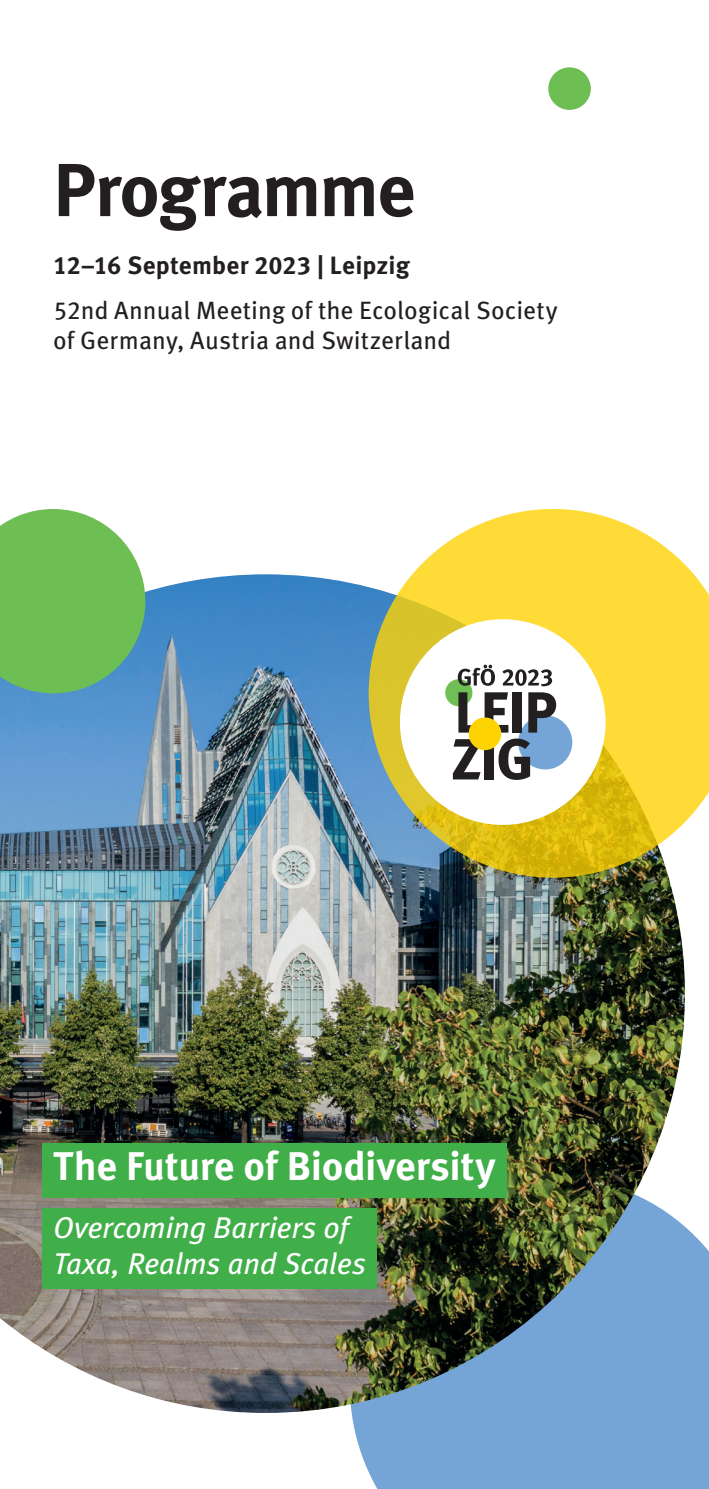
<style>
.page{position:relative;width:709px;height:1489px;background:#fff}
.page>*{position:absolute;margin:0;border:0;box-sizing:border-box;transform-origin:0 0}
.t1{font:700 75px "Meta Pro";letter-spacing:-.03em;color:#231f20}
.t2{font:700 40px "Meta Pro";letter-spacing:-.01em;color:#fff}
.t3{font:italic 30px/36px "Meta Pro";letter-spacing:-.01em;color:#fff}
.t4{font:25px/30px "Meta Pro";letter-spacing:.005em;color:#231f20}
.t5{font:700 25px "Meta Pro";letter-spacing:.005em;color:#231f20}
</style>
<div class="page">
<div style="left:351px;top:1227px;width:358px;height:261px;background:#75a4d6"></div>
<img style="left:0;top:574px;width:685px;height:838px">
<div style="left:548px;top:67px;width:43px;height:43px;background:#6ebf53;border-radius:50%"></div>
<div style="left:43px;top:1142px;width:463px;height:55px;background:#40ae49"></div>
<div style="left:43px;top:1207px;width:334px;height:80px;background:#40ae49"></div>
<svg style="left:369px;top:509px;width:340px;height:368px;background:#e4d056"></svg>
<div style="left:400px;top:619px;width:205px;height:205px;background:#fff;border-radius:50%"></div>
<div style="left:518px;top:715px;width:54px;height:54px;background:#75a4d6;border-radius:50%"></div>
<div style="left:445px;top:679px;width:27px;height:27px;background:#6fbf54;border-radius:50%"></div>
<svg style="left:458px;top:692px;width:50px;height:40px"></svg>
<div style="left:512px;top:692px;width:10px;height:40px;background:#231f20"></div>
<svg style="left:528px;top:692px;width:28px;height:40px"></svg>
<svg style="left:453px;top:739px;width:27px;height:40px"></svg>
<div style="left:484px;top:739px;width:9px;height:40px;background:#231f20"></div>
<svg style="left:498px;top:738px;width:32px;height:42px"></svg>
<div style="left:468px;top:717px;width:33px;height:33px;background:#fed304;border-radius:50%"></div>
<svg style="left:458px;top:664px;width:37px;height:21px"></svg>
<svg style="left:502px;top:669px;width:50px;height:17px"></svg>
<svg style="left:0;top:509px;width:145px;height:184px;background:#76c069"></svg>
<h1 class="t1" style="left:53px;top:131px;width:364px">Programme</h1>
<p class="t5" style="left:53px;top:246px;width:358px">12–16 September 2023 | Leipzig</p>
<p class="t4" style="left:53px;top:293px;width:506px">52nd Annual Meeting of the Ecological Society of Germany, Austria and Switzerland</p>
<h2 class="t2" style="left:53px;top:1135px;width:444px">The Future of Biodiversity</h2>
<p class="t3" style="left:53px;top:1207px;width:314px">Overcoming Barriers of<br>Taxa, Realms and Scales</p>
</div>
